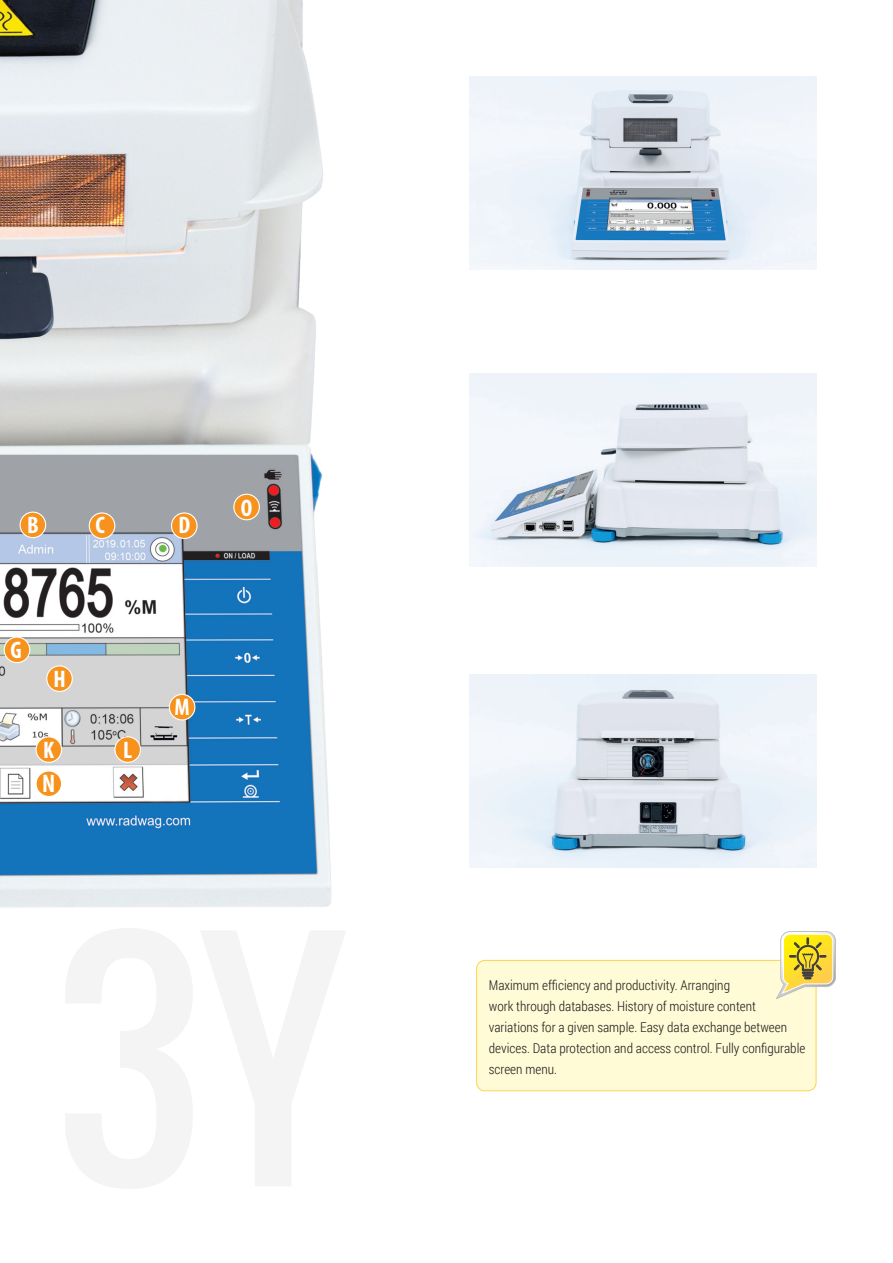
<style>
.page{position:relative;width:893px;height:1263px;background:#fff}
.page>*{position:absolute;margin:0;border:0;box-sizing:border-box;transform-origin:0 0}
.t1{font:700 condensed 25.5px "Myriad Pro";color:#fff}
.t2{font:700 condensed 24px "Myriad Pro";color:#fff}
.t3{font:300 13.5px/21px "Roboto Condensed";color:#231f20}
</style>
<div class="page">
<img style="left:0;top:0;width:332px;height:908px">
<div style="left:20px;top:512px;width:26px;height:26px;background:#f7931d;border-radius:50%"></div>
<div style="left:20px;top:512px;width:26px;height:26px;border:1px solid #fff;border-radius:50%"></div>
<div style="left:89px;top:513px;width:26px;height:25px;background:#f7931d;border-radius:50%"></div>
<div style="left:89px;top:512px;width:26px;height:27px;border:1px solid #fff;border-radius:50%"></div>
<div style="left:234px;top:494px;width:25px;height:26px;background:#f7931d;border-radius:50%"></div>
<div style="left:233px;top:494px;width:27px;height:26px;border:1px solid #fff;border-radius:50%"></div>
<div style="left:171px;top:513px;width:26px;height:25px;background:#f7931d;border-radius:50%"></div>
<div style="left:171px;top:512px;width:27px;height:27px;border:1px solid #fff;border-radius:50%"></div>
<div style="left:4px;top:637px;width:26px;height:26px;background:#f7931d;border-radius:50%"></div>
<div style="left:4px;top:637px;width:26px;height:26px;border:1px solid #fff;border-radius:50%"></div>
<div style="left:47px;top:666px;width:25px;height:25px;background:#f7931d;border-radius:50%"></div>
<div style="left:46px;top:665px;width:27px;height:27px;border:1px solid #fff;border-radius:50%"></div>
<div style="left:36px;top:737px;width:26px;height:25px;background:#f7931d;border-radius:50%"></div>
<div style="left:36px;top:736px;width:26px;height:27px;border:1px solid #fff;border-radius:50%"></div>
<div style="left:36px;top:771px;width:26px;height:25px;background:#f7931d;border-radius:50%"></div>
<div style="left:36px;top:770px;width:26px;height:27px;border:1px solid #fff;border-radius:50%"></div>
<div style="left:115px;top:737px;width:25px;height:25px;background:#f7931d;border-radius:50%"></div>
<div style="left:114px;top:736px;width:27px;height:27px;border:1px solid #fff;border-radius:50%"></div>
<div style="left:169px;top:694px;width:26px;height:26px;background:#f7931d;border-radius:50%"></div>
<div style="left:169px;top:694px;width:26px;height:26px;border:1px solid #fff;border-radius:50%"></div>
<div style="left:477px;top:960px;width:339px;height:131px;background:#fffbd6;border-radius:9px"></div>
<div style="left:476px;top:960px;width:340px;height:131px;border:1px solid #fed34c;border-radius:9px"></div>
<svg style="left:776px;top:931px;width:60px;height:68px"></svg>
<img style="left:469px;top:77px;width:347px;height:192px">
<img style="left:469px;top:674px;width:347px;height:193px">
<img style="left:469px;top:373px;width:347px;height:193px">
<h2 class="t2" style="left:27px;top:509px;width:13px">B</h2>
<h2 class="t2" style="left:96px;top:509px;width:11px">C</h2>
<h2 class="t2" style="left:11px;top:635px;width:13px">G</h2>
<h2 class="t2" style="left:53px;top:664px;width:14px">H</h2>
<h2 class="t2" style="left:43px;top:735px;width:13px">K</h2>
<h1 class="t1" style="left:42px;top:768px;width:15px">N</h1>
<h2 class="t2" style="left:123px;top:735px;width:11px">L</h2>
<h2 class="t2" style="left:178px;top:510px;width:13px">D</h2>
<h2 class="t2" style="left:174px;top:692px;width:17px">M</h2>
<h2 class="t2" style="left:241px;top:493px;width:13px">O</h2>
<p class="t3" style="left:489px;top:974px;width:318px">Maximum efficiency and productivity. Arranging<br>work through databases. History of moisture content variations for a given sample. Easy data exchange between devices. Data protection and access control. Fully configurable screen menu.</p>
</div>
